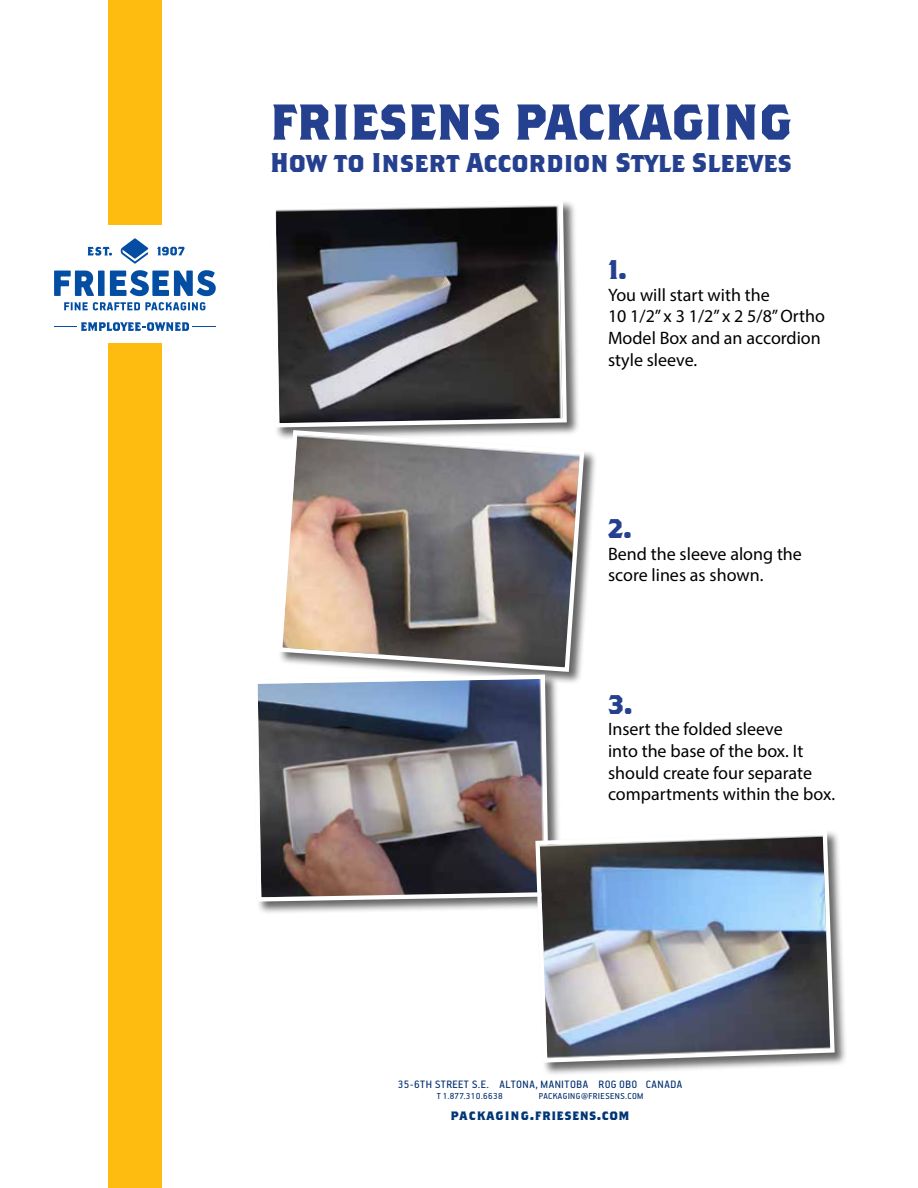
<style>
.page{position:relative;width:918px;height:1188px;background:#fff}
.page>*{position:absolute;margin:0;border:0;box-sizing:border-box;transform-origin:0 0}
.t1{font:700 50.25px "Brothers";color:#25408f}
.t2{font:700 27px "Brothers";color:#25408f}
.t3{font:18px/21.6px "Myriad Pro";color:#000}
.t4{font:700 13.5px "Brothers";letter-spacing:.065em;color:#003576}
.t5{font:12px "PF Handbook Pro";letter-spacing:.035em;color:#002e6e}
.t6{font:9.75px "PF Handbook Pro";letter-spacing:.035em;color:#002e6e}
</style>
<div class="page">
<div style="left:108px;top:344px;width:54px;height:844px;background:#febc11"></div>
<div style="left:108px;top:0;width:54px;height:225px;background:#febc11"></div>
<svg style="left:88px;top:247px;width:24px;height:8px"></svg>
<svg style="left:157px;top:247px;width:28px;height:8px"></svg>
<svg style="left:121px;top:238px;width:27px;height:26px"></svg>
<svg style="left:64px;top:302px;width:142px;height:8px"></svg>
<div style="left:98px;top:271px;width:7px;height:25px;background:#034ea2"></div>
<svg style="left:54px;top:271px;width:40px;height:25px"></svg>
<svg style="left:110px;top:270px;width:106px;height:26px"></svg>
<svg style="left:54px;top:322px;width:162px;height:9px"></svg>
<div style="left:271px;top:200px;width:309px;height:241px;background:#000;opacity:.6"></div>
<svg style="left:551px;top:200px;width:18px;height:228px"></svg>
<div style="left:277px;top:430px;width:321px;height:255px;background:#000;opacity:.6"></div>
<img style="left:551px;top:428px;width:36px;height:246px">
<div style="left:253px;top:674px;width:309px;height:241px;background:#000;opacity:.6"></div>
<img style="left:253px;top:200px;width:298px;height:715px">
<div style="left:535px;top:830px;width:313px;height:246px;background:#000;opacity:.6"></div>
<img style="left:533px;top:828px;width:304px;height:248px">
<h1 class="t1" style="left:270px;top:91px;width:523px">FRIESENS PACKAGING</h1>
<h2 class="t2" style="left:270px;top:146px;width:523px">How to Insert Accordion Style Sleeves</h2>
<h2 class="t2" style="left:608px;top:253px;width:21px">1.</h2>
<p class="t3" style="left:608px;top:284px;width:219px">You will start with the<br>10 1/2” x 3 1/2” x 2 5/8” Ortho<br>Model Box and an accordion style sleeve.</p>
<h2 class="t2" style="left:608px;top:512px;width:26px">2.</h2>
<p class="t3" style="left:608px;top:542px;width:195px">Bend the sleeve along the score lines as shown.</p>
<h2 class="t2" style="left:608px;top:688px;width:26px">3.</h2>
<p class="t3" style="left:608px;top:718px;width:229px">Insert the folded sleeve<br>into the base of the box. It should create four separate compartments within the box.</p>
<p class="t5" style="left:398px;top:1077px;width:286px">35-6TH STREET S.E. ALTONA, MANITOBA R0G 0B0 CANADA</p>
<p class="t6" style="left:437px;top:1090px;width:68px">T 1.877.310.6638</p>
<p class="t6" style="left:539px;top:1090px;width:106px">PACKAGING@FRIESENS.COM</p>
<p class="t4" style="left:450px;top:1107px;width:181px">packaging.friesens.com</p>
</div>
